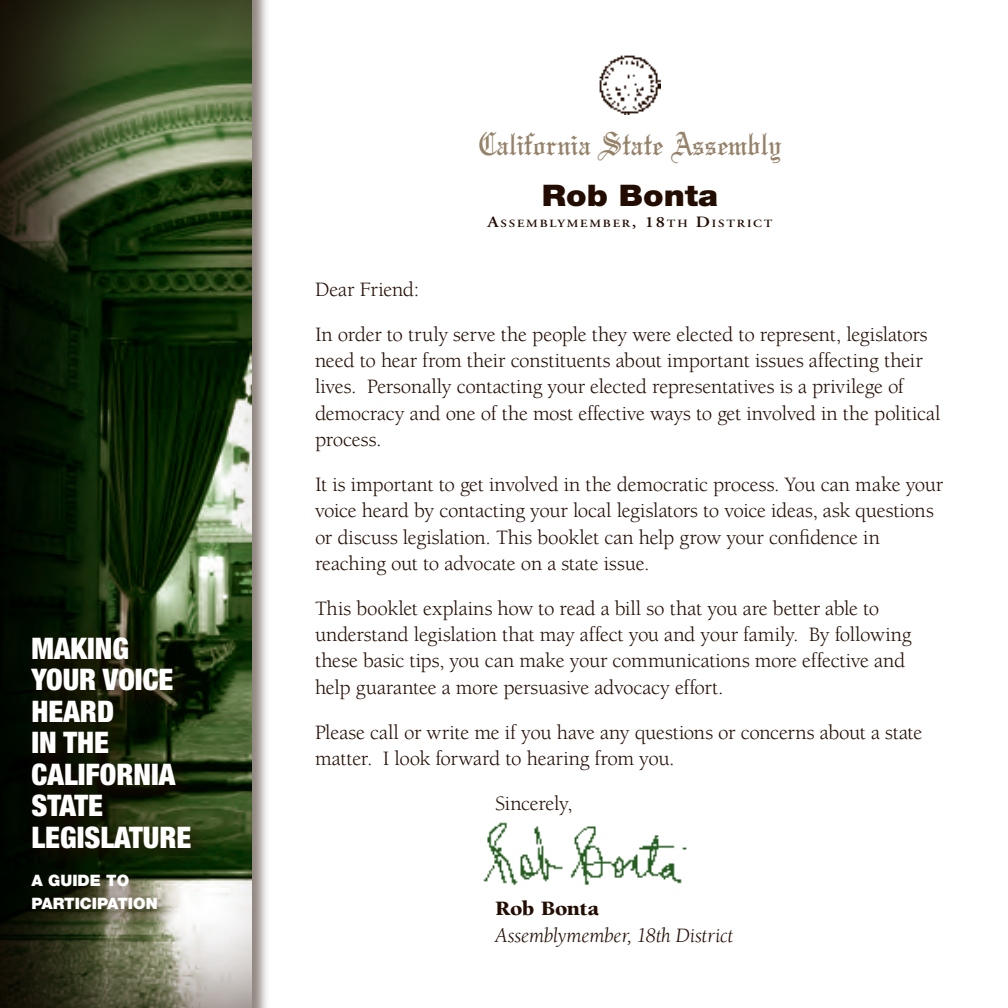
<style>
.page{position:relative;width:1008px;height:1008px;background:#fff}
.page>*{position:absolute;margin:0;border:0;box-sizing:border-box;transform-origin:0 0}
.t1{font:35px "Mariage DTC";color:#958269}
.left_head{font:900 condensed 29.75px/31.5px "Helvetica Neue LT Pro";color:#fff}
.t2{font:900 29.75px "Helvetica Neue LT Pro";color:#230d02;scale:1.1 1}
.t3{font:21px/26.2px "Berkeley";letter-spacing:-.015em;color:#230d02}
.t4{font:italic 21px "Berkeley";letter-spacing:-.01em;color:#230d02}
.t5{font:900 21px "Berkeley";letter-spacing:-.015em;color:#230d02;scale:1.1 1}
.left_subhead{font:900 15.75px/22.8px "Helvetica Neue LT Pro";color:#fff}
.t6{font:600 11.03px "Adobe Garamond";letter-spacing:.145em;color:#230d02;scale:1.15 1}
.s1{font-size:15.75px}
</style>
<div class="page">
<div style="left:0;top:0;width:270px;height:1008px;background:#230d02;opacity:.5"></div>
<svg style="left:0;top:0;width:253px;height:1008px;background:#334327"></svg>
<img style="left:599px;top:55px;width:62px;height:60px">
<div style="left:21px;top:625px;width:192px;height:306px;background:#230d02;opacity:.9"></div>
<img style="left:483px;top:822px;width:204px;height:63px">
<p class="left_head" style="left:32px;top:632px;width:161px">MAKING<br>YOUR VOICE<br>HEARD<br>IN THE<br>CALIFORNIA<br>STATE<br>LEGISLATURE</p>
<p class="left_subhead" style="left:32px;top:869px;width:128px">A GUIDE TO<br>PARTICIPATION</p>
<p class="t1" style="left:478px;top:124px;width:305px">California State Assembly</p>
<p class="t2" style="left:542px;top:177px;width:162px">Rob Bonta</p>
<p class="t6" style="left:487px;top:217px;width:249px"><span class="s1">A</span>SSEMBLYMEMBER<span class="s1">, 18</span>TH <span class="s1">D</span>ISTRICT</p>
<p class="t3" style="left:315px;top:276px;width:106px">Dear Friend:</p>
<p class="t3" style="left:315px;top:322px;width:627px">In order to truly serve the people they were elected to represent, legislators need to hear from their constituents about important issues affecting their lives. Personally contacting your elected representatives is a privilege of democracy and one of the most effective ways to get involved in the political process.</p>
<p class="t3" style="left:315px;top:472px;width:630px">It is important to get involved in the democratic process. You can make your voice heard by contacting your local legislators to voice ideas, ask questions or discuss legislation. This booklet can help grow your confidence in reaching out to advocate on a state issue.</p>
<p class="t3" style="left:315px;top:596px;width:598px">This booklet explains how to read a bill so that you are better able to understand legislation that may affect you and your family. By following these basic tips, you can make your communications more effective and help guarantee a more persuasive advocacy effort.</p>
<p class="t3" style="left:315px;top:720px;width:609px">Please call or write me if you have any questions or concerns about a state matter. I look forward to hearing from you.</p>
<p class="t3" style="left:495px;top:791px;width:79px">Sincerely,</p>
<p class="t5" style="left:495px;top:898px;width:97px">Rob Bonta</p>
<p class="t4" style="left:495px;top:924px;width:240px">Assemblymember, 18th District</p>
</div>
